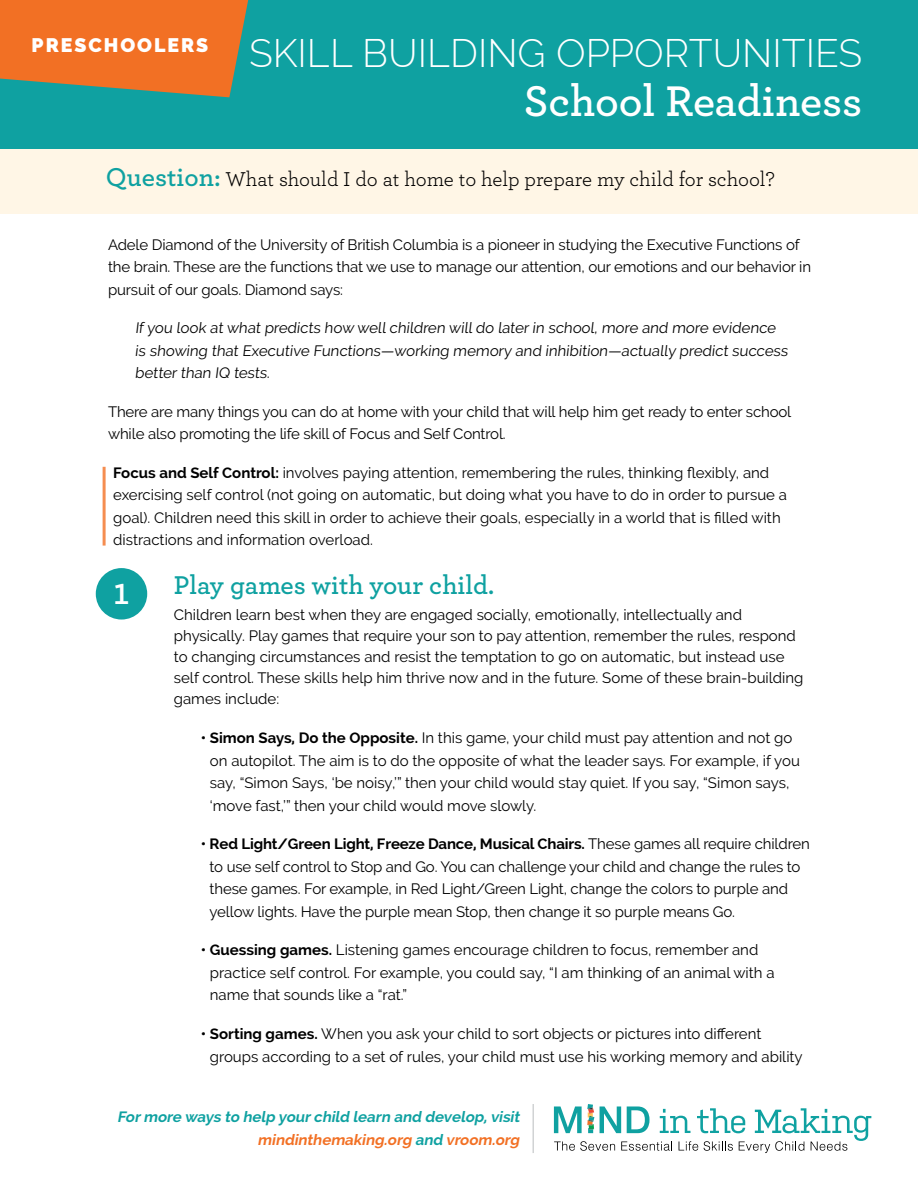
<style>
.page{position:relative;width:918px;height:1188px;background:#fff}
.page>*{position:absolute;margin:0;border:0;box-sizing:border-box;transform-origin:0 0}
.t1{font:600 45px "Archer Pro";color:#fff}
.t2{font:300 39px "Raleway";color:#fff}
.t3{font:600 27px "Archer Pro";color:#0fa1a1}
.t4{font:21px "Archer Pro";color:#000}
.t5{font:15px/22.5px "Raleway";color:#000}
.t6{font:italic 700 15px/22.5px "Raleway";color:#0fa1a1;text-align:right}
.s1{font-weight:600;font-size:27px;color:#0fa1a1}
.s2{font-weight:700}
.s3{font-size:39px;color:#fff}
.s4{color:#f27024}
</style>
<div class="page">
<svg style="left:554px;top:1104px;width:317px;height:49px"></svg>
<hr style="left:532px;top:1104px;width:2px;height:49px;background:#d1d3d4">
<div style="left:0;top:0;width:918px;height:214px;background:#fff6e6"></div>
<div style="left:0;top:0;width:918px;height:148px;background:#0fa1a1"></div>
<svg style="left:0;top:0;width:248px;height:97px;background:#d67533"></svg>
<div style="left:96px;top:568px;width:51px;height:52px;background:#0fa1a1;border-radius:50%"></div>
<hr style="left:103px;top:467px;width:3px;height:79px;background:#f58d50">
<h2 class="t2" style="left:32px;top:30px;width:832px"><sup>PRESCHOOLERS</sup> SKILL BUILDING OPPORTUNITIES</h2>
<h1 class="t1" style="left:524px;top:68px;width:340px">School Readiness</h1>
<h3 class="t4" style="left:106px;top:165px;width:670px"><span class="s1">Question:</span> What should I do at home to help prepare my child for school?</h3>
<p class="t5" style="left:108px;top:233px;width:705px">Adele Diamond of the University of British Columbia is a pioneer in studying the Executive Functions of the brain. These are the functions that we use to manage our attention, our emotions and our behavior in pursuit of our goals. Diamond says:</p>
<p class="t5" style="left:135px;top:317px;width:656px">If you look at what predicts how well children will do later in school, more and more evidence is showing that Executive Functions—working memory and inhibition—actually predict success better than IQ tests.</p>
<p class="t5" style="left:108px;top:400px;width:685px">There are many things you can do at home with your child that will help him get ready to enter school while also promoting the life skill of Focus and Self Control.</p>
<p class="t5" style="left:113px;top:461px;width:675px"><span class="s2">Focus and Self Control:</span> involves paying attention, remembering the rules, thinking flexibly, and exercising self control (not going on automatic, but doing what you have to do in order to pursue a goal). Children need this skill in order to achieve their goals, especially in a world that is filled with distractions and information overload.</p>
<h3 class="t3" style="left:113px;top:565px;width:383px"><span class="s3">1</span> Play games with your child.</h3>
<p class="t5" style="left:174px;top:605px;width:631px;line-height:21px">Children learn best when they are engaged socially, emotionally, intellectually and physically. Play games that require your son to pay attention, remember the rules, respond to changing circumstances and resist the temptation to go on automatic, but instead use self control. These skills help him thrive now and in the future. Some of these brain-building games include:</p>
<p class="t5" style="left:210px;top:727px;width:592px;text-indent:-9px"><span class="s2">• Simon Says, Do the Opposite.</span> In this game, your child must pay attention and not go on autopilot. The aim is to do the opposite of what the leader says. For example, if you say, “Simon Says, ‘be noisy,’” then your child would stay quiet. If you say, “Simon says, ‘move fast,’” then your child would move slowly.</p>
<p class="t5" style="left:210px;top:833px;width:602px;text-indent:-9px"><span class="s2">• Red Light/Green Light, Freeze Dance, Musical Chairs.</span> These games all require children to use self control to Stop and Go. You can challenge your child and change the rules to these games. For example, in Red Light/Green Light, change the colors to purple and yellow lights. Have the purple mean Stop, then change it so purple means Go.</p>
<p class="t5" style="left:210px;top:939px;width:566px;text-indent:-9px"><span class="s2">• Guessing games.</span> Listening games encourage children to focus, remember and practice self control. For example, you could say, “I am thinking of an animal with a name that sounds like a “rat.”</p>
<p class="t5" style="left:210px;top:1023px;width:594px;text-indent:-9px"><span class="s2">• Sorting games.</span> When you ask your child to sort objects or pictures into different groups according to a set of rules, your child must use his working memory and ability</p>
<p class="t6" style="left:117px;top:1106px;width:407px">Formore ways to help yourchild learn and develop,visit <span class="s4">mindinthemaking.org</span> and <span class="s4">vroom.org</span></p>
</div>
